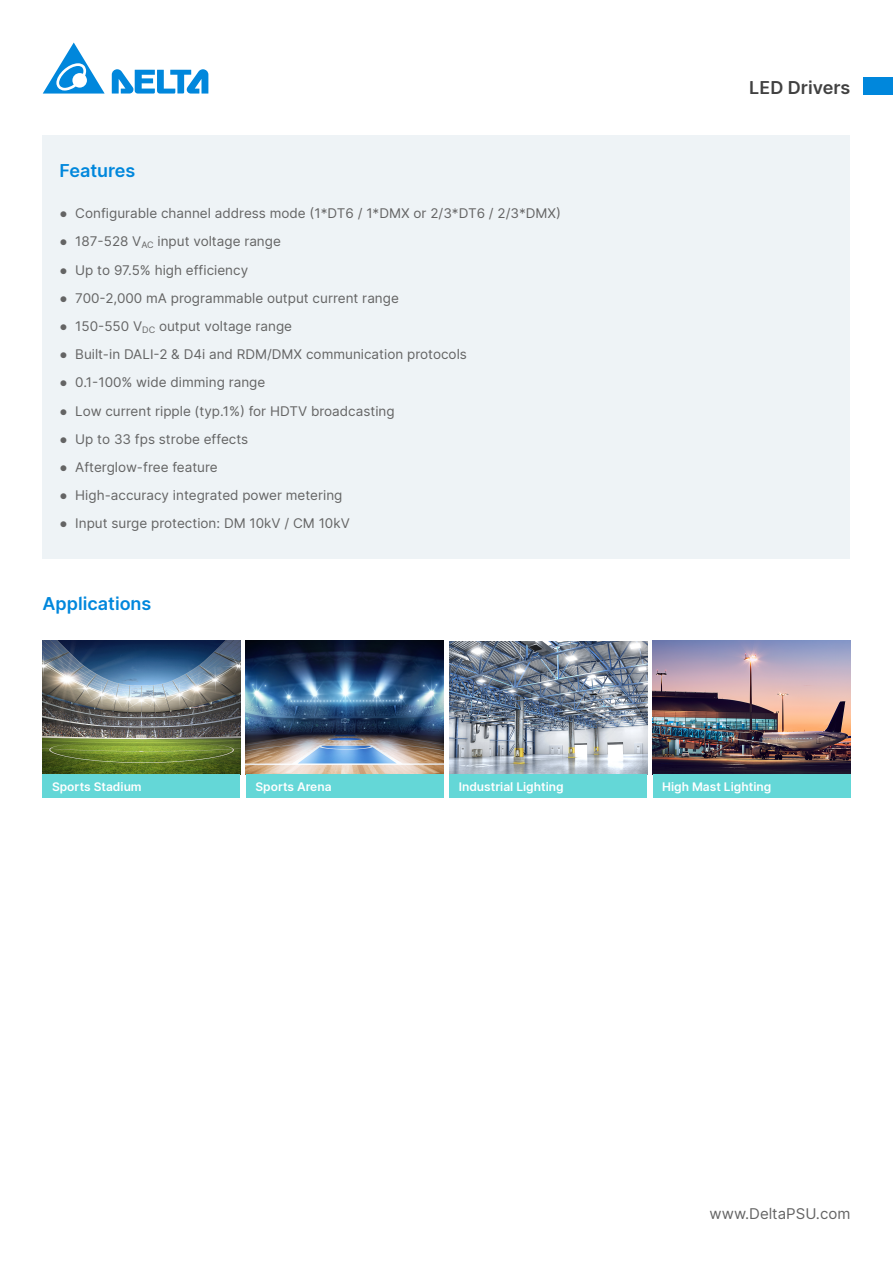
<style>
.page{position:relative;width:893px;height:1263px;background:#fff}
.page>*{position:absolute;margin:0;border:0;box-sizing:border-box;transform-origin:0 0}
.t1{font:600 18px "Delta Sans";color:#0087dc}
.t2{font:600 18px "Delta Sans";color:#414141}
.t3{font:15px "Delta Sans";color:#646464}
.t4{font:13.5px "Delta Sans";color:#646464}
.t5{font:600 12px "Delta Sans";color:#fff}
.s1{font-family:"Arial";font-weight:700}
</style>
<div class="page">
<div style="left:863px;top:77px;width:30px;height:17px;background:#0087dc"></div>
<svg style="left:112px;top:69px;width:96px;height:25px"></svg>
<svg style="left:43px;top:43px;width:62px;height:51px"></svg>
<div style="left:43px;top:135px;width:807px;height:423px;background:#eef3f6"></div>
<img style="left:246px;top:640px;width:198px;height:134px">
<div style="left:246px;top:774px;width:198px;height:23px;background:#64d7d7"></div>
<img style="left:43px;top:640px;width:197px;height:134px">
<div style="left:43px;top:774px;width:197px;height:23px;background:#64d7d7"></div>
<img style="left:449px;top:641px;width:198px;height:133px">
<div style="left:449px;top:774px;width:198px;height:23px;background:#64d7d7"></div>
<img style="left:653px;top:640px;width:197px;height:134px">
<div style="left:653px;top:774px;width:197px;height:23px;background:#64d7d7"></div>
<h1 class="t1" style="left:60px;top:156px;width:77px">Features</h1>
<p class="t4" style="left:60px;top:203px;width:503px"><span class="s1">●</span> Configurable channel address mode (1*DT6 / 1*DMX or 2/3*DT6 / 2/3*DMX)</p>
<p class="t4" style="left:60px;top:232px;width:223px"><span class="s1">●</span> 187-528 V<sub>AC</sub> input voltage range</p>
<p class="t4" style="left:60px;top:260px;width:190px"><span class="s1">●</span> Up to 97.5% high efficiency</p>
<p class="t4" style="left:60px;top:288px;width:341px"><span class="s1">●</span> 700-2,000 mA programmable output current range</p>
<p class="t4" style="left:60px;top:316px;width:234px"><span class="s1">●</span> 150-550 V<sub>DC</sub> output voltage range</p>
<p class="t4" style="left:60px;top:344px;width:409px"><span class="s1">●</span> Built-in DALI-2 &amp; D4i and RDM/DMX communication protocols</p>
<p class="t4" style="left:60px;top:373px;width:207px"><span class="s1">●</span> 0.1-100% wide dimming range</p>
<p class="t4" style="left:60px;top:401px;width:337px"><span class="s1">●</span> Low current ripple (typ.1%) for HDTV broadcasting</p>
<p class="t4" style="left:60px;top:429px;width:190px"><span class="s1">●</span> Up to 33 fps strobe effects</p>
<p class="t4" style="left:60px;top:457px;width:160px"><span class="s1">●</span> Afterglow-free feature</p>
<p class="t4" style="left:60px;top:485px;width:284px"><span class="s1">●</span> High-accuracy integrated power metering</p>
<p class="t4" style="left:60px;top:514px;width:292px"><span class="s1">●</span> Input surge protection: DM 10kV / CM 10kV</p>
<h1 class="t1" style="left:43px;top:590px;width:110px">Applications</h1>
<h1 class="t2" style="left:749px;top:74px;width:103px">LED Drivers</h1>
<p class="t5" style="left:52px;top:777px;width:91px">Sports Stadium</p>
<p class="t5" style="left:255px;top:777px;width:78px">Sports Arena</p>
<p class="t5" style="left:459px;top:777px;width:106px">Industrial Lighting</p>
<p class="t5" style="left:662px;top:777px;width:111px">High Mast Lighting</p>
<p class="t3" style="left:710px;top:1203px;width:142px">www.DeltaPSU.com</p>
</div>
